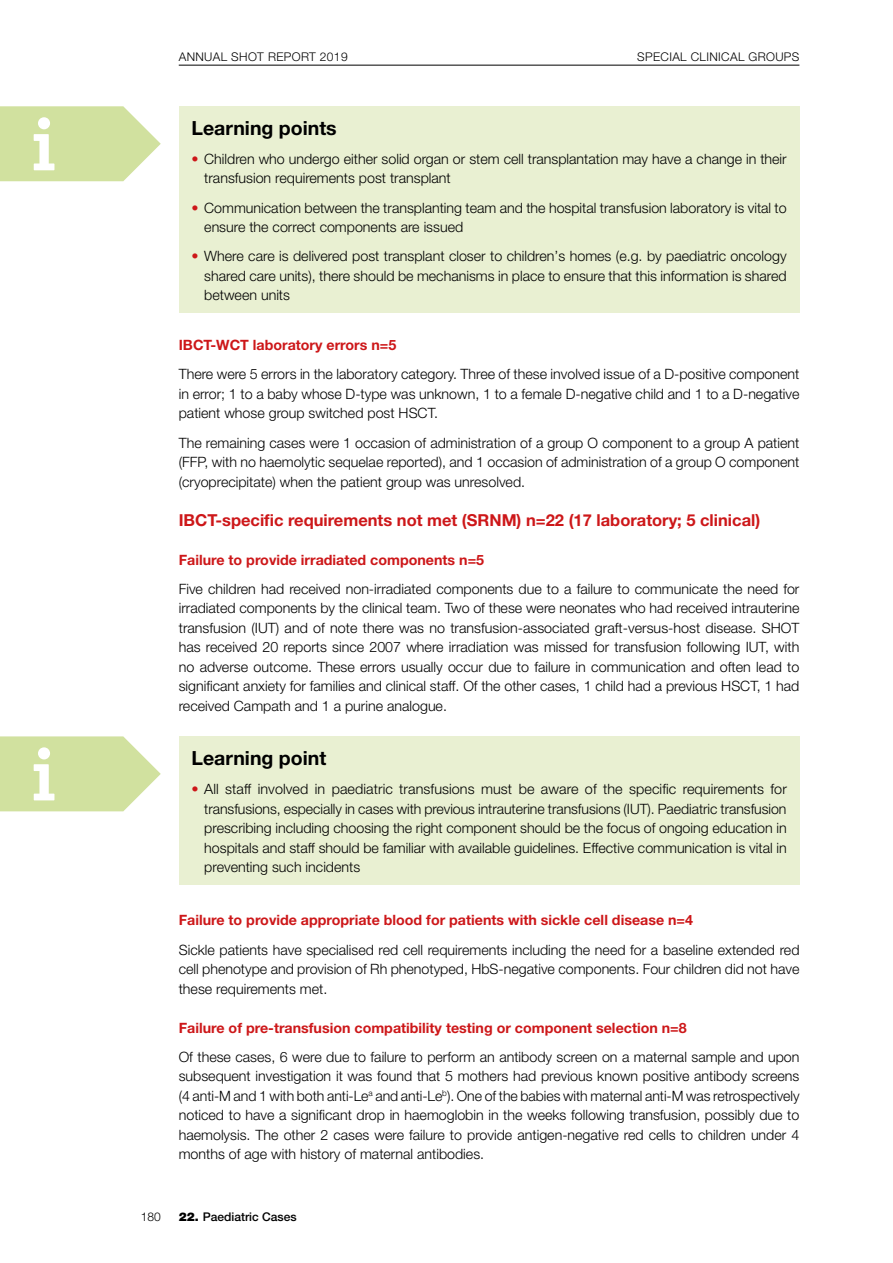
<style>
.page{position:relative;width:893px;height:1263px;background:#fff}
.page>*{position:absolute;margin:0;border:0;box-sizing:border-box;transform-origin:0 0}
.t1{font:700 19.5px "Helvetica Neue";color:#000}
.t2{font:700 16.5px "Helvetica Neue";color:#cd1719}
.t3{font:300 14.25px/19.5px "Helvetica Neue";color:#000;text-align:justify}
.t4{font:700 14.25px "Helvetica Neue";color:#cd1719}
.t5{font:300 12px "Helvetica Neue";letter-spacing:.03em;color:#000}
.t6{font:500 12px "Helvetica Neue";color:#000}
.s1{color:#cd1719}
.s2{font-weight:900}
</style>
<div class="page">
<hr style="left:179px;top:65px;width:620px;height:1px;background:#000">
<div style="left:179px;top:106px;width:620px;height:207px;background:#e9f0d2"></div>
<div style="left:179px;top:736px;width:620px;height:149px;background:#e9f0d2"></div>
<svg style="left:0;top:736px;width:161px;height:75px"></svg>
<svg style="left:0;top:106px;width:161px;height:75px"></svg>
<p class="t5" style="left:179px;top:49px;width:170px">ANNUAL SHOT REPORT 2019</p>
<p class="t5" style="left:637px;top:49px;width:164px">SPECIAL CLINICAL GROUPS</p>
<h1 class="t1" style="left:192px;top:116px;width:147px">Learning points</h1>
<p class="t3" style="left:204px;top:149px;width:584px;text-indent:-13px"><span class="s1">•</span> Children who undergo either solid organ or stem cell transplantation may have a change in their transfusion requirements post transplant</p>
<p class="t3" style="left:204px;top:198px;width:584px;text-indent:-13px"><span class="s1">•</span> Communication between the transplanting team and the hospital transfusion laboratory is vital to ensure the correct components are issued</p>
<p class="t3" style="left:204px;top:246px;width:584px;text-indent:-13px"><span class="s1">•</span> Where care is delivered post transplant closer to children’s homes (e.g. by paediatric oncology shared care units), there should be mechanisms in place to ensure that this information is shared between units</p>
<p class="t4" style="left:179px;top:336px;width:219px">IBCT-WCT laboratory errors n=5</p>
<p class="t3" style="left:179px;top:364px;width:622px">There were 5 errors in the laboratory category. Three of these involved issue of a D-positive component in error; 1 to a baby whose D-type was unknown, 1 to a female D-negative child and 1 to a D-negative patient whose group switched post HSCT.</p>
<p class="t3" style="left:179px;top:432px;width:622px">The remaining cases were 1 occasion of administration of a group O component to a group A patient (FFP, with no haemolytic sequelae reported), and 1 occasion of administration of a group O component (cryoprecipitate) when the patient group was unresolved.</p>
<p class="t2" style="left:179px;top:509px;width:583px">IBCT-specific requirements not met (SRNM) n=22 (17 laboratory; 5 clinical)</p>
<p class="t4" style="left:179px;top:551px;width:307px">Failure to provide irradiated components n=5</p>
<p class="t3" style="left:179px;top:579px;width:622px">Five children had received non-irradiated components due to a failure to communicate the need for irradiated components by the clinical team. Two of these were neonates who had received intrauterine transfusion (IUT) and of note there was no transfusion-associated graft-versus-host disease. SHOT has received 20 reports since 2007 where irradiation was missed for transfusion following IUT, with no adverse outcome. These errors usually occur due to failure in communication and often lead to significant anxiety for families and clinical staff. Of the other cases, 1 child had a previous HSCT, 1 had received Campath and 1 a purine analogue.</p>
<h1 class="t1" style="left:192px;top:746px;width:136px">Learning point</h1>
<p class="t3" style="left:204px;top:779px;width:584px;text-indent:-13px"><span class="s1">•</span> All staff involved in paediatric transfusions must be aware of the specific requirements for transfusions, especially in cases with previous intrauterine transfusions (IUT). Paediatric transfusion prescribing including choosing the right component should be the focus of ongoing education in hospitals and staff should be familiar with available guidelines. Effective communication is vital in preventing such incidents</p>
<p class="t4" style="left:179px;top:911px;width:516px">Failure to provide appropriate blood for patients with sickle cell disease n=4</p>
<p class="t3" style="left:179px;top:939px;width:622px">Sickle patients have specialised red cell requirements including the need for a baseline extended red cell phenotype and provision of Rh phenotyped, HbS-negative components. Four children did not have these requirements met.</p>
<p class="t4" style="left:179px;top:1019px;width:509px">Failure of pre-transfusion compatibility testing or component selection n=8</p>
<p class="t3" style="left:179px;top:1047px;width:622px">Of these cases, 6 were due to failure to perform an antibody screen on a maternal sample and upon subsequent investigation it was found that 5 mothers had previous known positive antibody screens (4 anti-M and 1 with both anti-Le<sup>a</sup> and anti-Le<sup>b</sup>). One of the babies with maternal anti-M was retrospectively noticed to have a significant drop in haemoglobin in the weeks following transfusion, possibly due to haemolysis. The other 2 cases were failure to provide antigen-negative red cells to children under 4 months of age with history of maternal antibodies.</p>
<p class="t5" style="left:141px;top:1209px;width:22px">180</p>
<p class="t6" style="left:179px;top:1209px;width:119px"><span class="s2">22.</span> Paediatric Cases</p>
</div>
